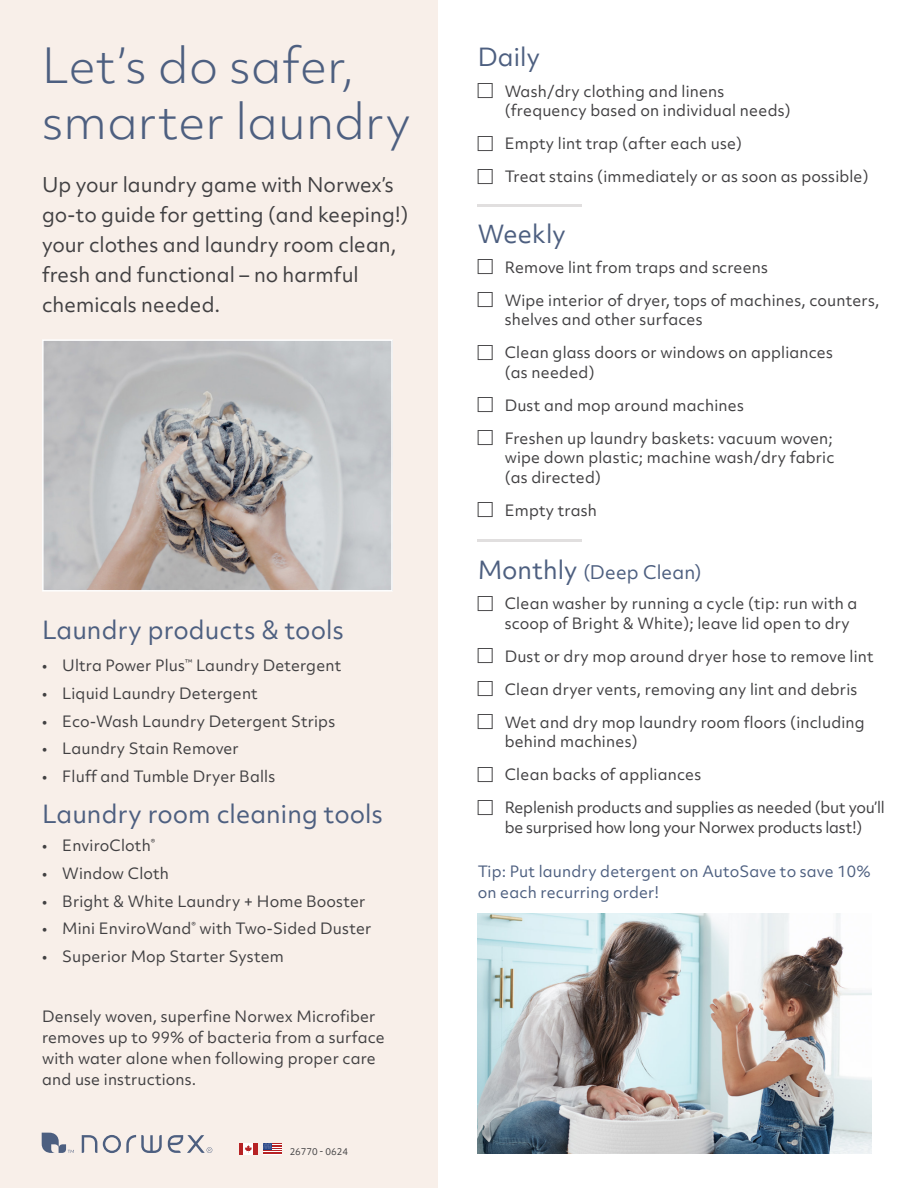
<style>
.page{position:relative;width:918px;height:1188px;background:#fff}
.page>*{position:absolute;margin:0;border:0;box-sizing:border-box;transform-origin:0 0}
.t1{font:300 46.5px/55.8px "Objektiv Mk 2";letter-spacing:.005em;color:#4d5f80}
.t2{font:24px "Objektiv Mk 2";letter-spacing:.005em;color:#4d5f80}
.t3{font:19.5px/30px "Objektiv Mk 2";color:#414042}
.t4{font:18px "Objektiv Mk 2";letter-spacing:.005em;color:#4d5f80}
.t5{font:15px/19.5px "Objektiv Mk 2";letter-spacing:.01em;color:#414042}
.t6{font:15px/19.5px "Objektiv Mk 2";letter-spacing:-.015em;color:#414042}
.t7{font:15px/21px "Objektiv Mk 2";letter-spacing:.01em;color:#4d5f80}
.t8{font:9px "Objektiv Mk 2";color:#414042}
.s1{font-size:24px}
</style>
<div class="page">
<div style="left:0;top:0;width:437px;height:1188px;background:#f8efe9"></div>
<hr style="left:478px;top:204px;width:104px;height:3px;background:#e1dfdf">
<div style="left:239px;top:1143px;width:5px;height:12px;background:#b72325"></div>
<div style="left:253px;top:1143px;width:5px;height:12px;background:#b72325"></div>
<div style="left:244px;top:1143px;width:9px;height:12px;background:#fff"></div>
<svg style="left:245px;top:1145px;width:7px;height:8px"></svg>
<svg style="left:263px;top:1143px;width:19px;height:12px"></svg>
<img style="left:478px;top:914px;width:394px;height:239px">
<img style="left:45px;top:342px;width:345px;height:247px">
<div style="left:42px;top:339px;width:351px;height:253px;border:2px solid #fff"></div>
<hr style="left:478px;top:540px;width:104px;height:2px;background:#e1dfdf">
<svg style="left:103px;top:1135px;width:59px;height:18px"></svg>
<svg style="left:82px;top:1135px;width:15px;height:18px"></svg>
<svg style="left:168px;top:1135px;width:44px;height:18px"></svg>
<svg style="left:42px;top:1133px;width:32px;height:20px"></svg>
<h1 class="t1" style="left:42px;top:38px;width:370px">Let’s do safer, smarter laundry</h1>
<h3 class="t3" style="left:42px;top:169px;width:368px">Up your laundry game with Norwex’s go-to guide for getting (and keeping!) your clothes and laundry room clean, fresh and functional – no harmful chemicals needed.</h3>
<h2 class="t2" style="left:42px;top:614px;width:303px">Laundry products &amp; tools</h2>
<p class="t5" style="left:42px;top:656px;width:301px">• Ultra Power Plus<sup>™</sup> Laundry Detergent</p>
<p class="t5" style="left:42px;top:683px;width:217px">• Liquid Laundry Detergent</p>
<p class="t5" style="left:42px;top:711px;width:295px">• Eco-Wash Laundry Detergent Strips</p>
<p class="t5" style="left:42px;top:739px;width:198px">• Laundry Stain Remover</p>
<p class="t5" style="left:42px;top:767px;width:235px">• Fluff and Tumble Dryer Balls</p>
<h2 class="t2" style="left:42px;top:798px;width:342px">Laundry room cleaning tools</h2>
<p class="t5" style="left:42px;top:836px;width:115px">• EnviroCloth<sup>®</sup></p>
<p class="t5" style="left:42px;top:863px;width:129px">• Window Cloth</p>
<p class="t5" style="left:42px;top:891px;width:325px">• Bright &amp; White Laundry + Home Booster</p>
<p class="t5" style="left:42px;top:919px;width:331px">• Mini EnviroWand<sup>®</sup> with Two-Sided Duster</p>
<p class="t5" style="left:42px;top:947px;width:243px">• Superior Mop Starter System</p>
<p class="t5" style="left:42px;top:1006px;width:344px;line-height:21px">Densely woven, superfine Norwex Microfiber removes up to 99% of bacteria from a surface with water alone when following proper care and use instructions.</p>
<p class="t8" style="left:290px;top:1145px;width:60px">26770 - 0624</p>
<h2 class="t2" style="left:478px;top:41px;width:64px">Daily</h2>
<p class="t5" style="left:505px;top:81px;width:288px">Wash/dry clothing and linens (frequency based on individual needs)</p>
<p class="t5" style="left:505px;top:134px;width:239px">Empty lint trap (after each use)</p>
<p class="t5" style="left:505px;top:167px;width:366px">Treat stains (immediately or as soon as possible)</p>
<h2 class="t2" style="left:478px;top:217px;width:90px">Weekly</h2>
<p class="t5" style="left:505px;top:257px;width:265px">Remove lint from traps and screens</p>
<p class="t5" style="left:505px;top:290px;width:376px">Wipe interior of dryer, tops of machines, counters, shelves and other surfaces</p>
<p class="t5" style="left:505px;top:343px;width:330px">Clean glass doors or windows on appliances (as needed)</p>
<p class="t5" style="left:505px;top:395px;width:241px">Dust and mop around machines</p>
<p class="t5" style="left:505px;top:428px;width:331px;text-align:justify">Freshen up laundry baskets: vacuum woven; wipe down plastic; machine wash/dry fabric (as directed)</p>
<p class="t5" style="left:505px;top:500px;width:94px">Empty trash</p>
<p class="t4" style="left:478px;top:560px;width:226px"><span class="s1">Monthly</span> (Deep Clean)</p>
<p class="t5" style="left:505px;top:594px;width:354px">Clean washer by running a cycle (tip: run with a scoop of Bright &amp; White); leave lid open to dry</p>
<p class="t5" style="left:505px;top:646px;width:371px">Dust or dry mop around dryer hose to remove lint</p>
<p class="t5" style="left:505px;top:679px;width:354px">Clean dryer vents, removing any lint and debris</p>
<p class="t5" style="left:505px;top:712px;width:362px">Wet and dry mop laundry room floors (including behind machines)</p>
<p class="t5" style="left:505px;top:765px;width:198px">Clean backs of appliances</p>
<p class="t6" style="left:505px;top:798px;width:382px">Replenish products and supplies as needed (but you’ll be surprised how long your Norwex products last!)</p>
<p class="t7" style="left:478px;top:861px;width:394px">Tip: Put laundry detergent on AutoSave to save 10% on each recurring order!</p>
</div>
